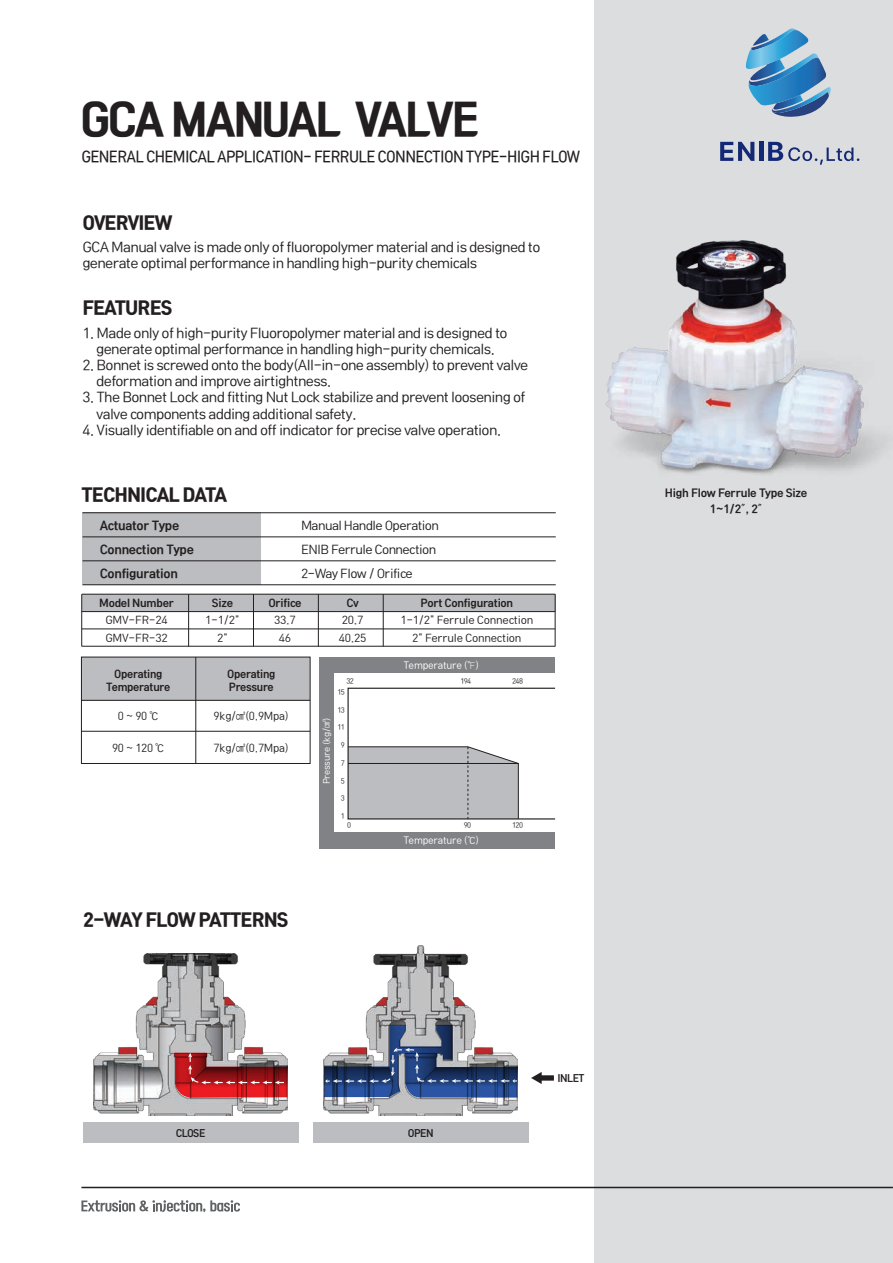
<style>
.page{position:relative;width:893px;height:1263px;background:#fff}
.page>*{position:absolute;margin:0;border:0;box-sizing:border-box;transform-origin:0 0}
.t1{font:40.5px "Korean BLACK B";letter-spacing:-.02em;color:#231f20}
.t2{font:18px "SC Godic EB";letter-spacing:-.05em;color:#231f20}
.t3{font:15px "SC Godic M";letter-spacing:-.05em;color:#231f20;scale:.91 1}
.t4{font:13.5px/16.2px "SC Godic L";letter-spacing:-.05em;color:#231f20}
.t5{font:12px/24px "SC Godic L";letter-spacing:-.05em;color:#231f20}
.t6{font:12px/24px "SC Godic B";letter-spacing:-.025em;color:#231f20}
.t7{font:10.8px/15.9px "SC Godic B";letter-spacing:-.025em;color:#231f20;text-align:center}
.t8{font:10.5px/17.2px "SC Godic L";letter-spacing:-.025em;color:#231f20;text-align:center}
.t9{font:10.5px/12.6px "SC Godic B";letter-spacing:-.025em;color:#231f20;text-align:center}
.t10{font:9.9px "SC Godic B";letter-spacing:-.055em;color:#231f20}
.t11{font:9.6px "SC Godic L";letter-spacing:-.025em;color:#fff}
.t12{font:8.7px "SC Godic L";letter-spacing:-.03em;color:#fff}
.t13{font:6.9px "SC Godic L";letter-spacing:-.075em;color:#231f20}
</style>
<div class="page">
<div style="left:594px;top:0;width:299px;height:1263px;background:#dcdddf"></div>
<hr style="left:81px;top:1187px;width:812px;height:1px;background:#231f20">
<svg style="left:81px;top:1200px;width:159px;height:12px"></svg>
<svg style="left:746px;top:28px;width:85px;height:89px"></svg>
<svg style="left:720px;top:142px;width:34px;height:19px"></svg>
<hr style="left:759px;top:142px;width:4px;height:19px;background:#142975">
<svg style="left:768px;top:142px;width:91px;height:23px"></svg>
<div style="left:83px;top:513px;width:178px;height:72px;background:#bcbdc0"></div>
<hr style="left:83px;top:537px;width:473px;height:1px;background:#231f20">
<hr style="left:83px;top:512px;width:473px;height:1px;background:#231f20">
<hr style="left:83px;top:561px;width:473px;height:1px;background:#231f20">
<hr style="left:83px;top:584px;width:473px;height:1px;background:#231f20">
<div style="left:82px;top:594px;width:473px;height:18px;background:#bcbdc0"></div>
<hr style="left:82px;top:629px;width:473px;height:1px;background:#231f20">
<hr style="left:82px;top:611px;width:473px;height:1px;background:#231f20">
<hr style="left:82px;top:646px;width:473px;height:1px;background:#231f20">
<hr style="left:82px;top:594px;width:473px;height:1px;background:#231f20">
<hr style="left:188px;top:594px;width:1px;height:52px;background:#231f20">
<hr style="left:81px;top:594px;width:1px;height:52px;background:#231f20">
<hr style="left:253px;top:594px;width:1px;height:52px;background:#231f20">
<hr style="left:318px;top:594px;width:1px;height:52px;background:#231f20">
<hr style="left:383px;top:594px;width:1px;height:52px;background:#231f20">
<hr style="left:555px;top:594px;width:1px;height:52px;background:#231f20">
<div style="left:319px;top:657px;width:236px;height:192px;background:#808285"></div>
<div style="left:334px;top:674px;width:221px;height:158px;background:#fff"></div>
<svg style="left:349px;top:746px;width:170px;height:71px;background:#b9b9bc"></svg>
<div style="left:347px;top:688px;width:209px;height:131px;border:1px solid #231f20"></div>
<div style="left:81px;top:657px;width:229px;height:43px;background:#bcbdc0"></div>
<div style="left:81px;top:657px;width:229px;height:107px;border:1px solid #231f20"></div>
<hr style="left:196px;top:657px;width:1px;height:106px;background:#231f20">
<hr style="left:81px;top:700px;width:229px;height:1px;background:#231f20">
<hr style="left:81px;top:731px;width:229px;height:1px;background:#231f20">
<div style="left:540px;top:1075px;width:14px;height:5px;background:#231f20"></div>
<svg style="left:531px;top:1072px;width:11px;height:12px"></svg>
<img style="left:94px;top:954px;width:194px;height:161px">
<img style="left:324px;top:945px;width:194px;height:170px">
<div style="left:83px;top:1123px;width:216px;height:20px;background:#bcbdc0"></div>
<div style="left:313px;top:1123px;width:216px;height:20px;background:#bcbdc0"></div>
<svg style="left:174px;top:1053px;width:113px;height:45px;background:#ac3f42"></svg>
<svg style="left:324px;top:1025px;width:193px;height:72px"></svg>
<img style="left:605px;top:240px;width:279px;height:234px">
<h1 class="t1" style="left:81px;top:98px;width:398px">GCA MANUAL VALVE</h1>
<p class="t3" style="left:81px;top:149px;width:550px">GENERAL CHEMICAL APPLICATION- FERRULE CONNECTION TYPE-HIGH FLOW</p>
<h2 class="t2" style="left:82px;top:213px;width:91px">OVERVIEW</h2>
<p class="t4" style="left:82px;top:239px;width:460px">GCA Manual valve is made only of fluoropolymer material and is designed to generate optimal performance in handling high-purity chemicals</p>
<h2 class="t2" style="left:82px;top:298px;width:92px">FEATURES</h2>
<p class="t4" style="left:82px;top:325px;width:427px;text-align:center">1. Made only of high-purity Fluoropolymer material and is designed to generate optimal performance in handling high-purity chemicals.</p>
<p class="t4" style="left:96px;top:357px;width:434px;text-indent:-14px">2. Bonnet is screwed onto the body(All-in-one assembly) to prevent valve deformation and improve airtightness.</p>
<p class="t4" style="left:96px;top:389px;width:431px;text-indent:-14px">3. The Bonnet Lock and fitting Nut Lock stabilize and prevent loosening of valve components adding additional safety.</p>
<p class="t4" style="left:82px;top:422px;width:421px">4. Visually identifiable on and off indicator for precise valve operation.</p>
<h2 class="t2" style="left:82px;top:485px;width:147px">TECHNICAL DATA</h2>
<p class="t6" style="left:100px;top:513px;width:96px">Actuator Type<br>Connection Type<br>Configuration</p>
<p class="t5" style="left:301px;top:513px;width:139px">Manual Handle Operation<br>ENIB Ferrule Connection<br>2-Way Flow / Orifice</p>
<p class="t8" style="left:205px;top:612px;width:36px">1-1/2"<br>2"</p>
<p class="t8" style="left:274px;top:612px;width:23px">33.7<br>46</p>
<p class="t8" style="left:339px;top:612px;width:29px;text-align:left">20.7<br>40.25</p>
<p class="t9" style="left:212px;top:597px;width:23px">Size</p>
<p class="t9" style="left:99px;top:597px;width:76px">Model Number</p>
<p class="t9" style="left:268px;top:597px;width:35px">Orifice</p>
<p class="t9" style="left:346px;top:597px;width:14px">Cv</p>
<p class="t9" style="left:420px;top:597px;width:94px">Port Configuration</p>
<p class="t8" style="left:400px;top:612px;width:134px">1-1/2" Ferrule Connection<br>2" Ferrule Connection</p>
<p class="t8" style="left:105px;top:612px;width:64px;text-align:left">GMV-FR-24<br>GMV-FR-32</p>
<p class="t9" style="left:106px;top:668px;width:65px">Operating<br>Temperature</p>
<p class="t8" style="left:118px;top:707px;width:42px">0 ~ 90 ℃</p>
<p class="t9" style="left:227px;top:668px;width:50px;text-align:left">Operating<br>Pressure</p>
<p class="t8" style="left:214px;top:707px;width:77px">9kg/㎠(0.9Mpa)</p>
<p class="t8" style="left:112px;top:739px;width:54px">90 ~ 120 ℃</p>
<p class="t8" style="left:214px;top:739px;width:77px">7kg/㎠(0.7Mpa)</p>
<h2 class="t2" style="left:83px;top:910px;width:207px">2-WAY FLOW PATTERNS</h2>
<p class="t11" style="left:404px;top:660px;width:77px">Temperature (℉)</p>
<p class="t13" style="left:346px;top:677px;width:9px">32</p>
<p class="t13" style="left:460px;top:677px;width:12px">194</p>
<p class="t13" style="left:512px;top:677px;width:12px">248</p>
<p class="t13" style="left:337px;top:688px;width:9px">15</p>
<p class="t13" style="left:337px;top:706px;width:9px">13</p>
<p class="t13" style="left:337px;top:724px;width:9px">11</p>
<p class="t13" style="left:341px;top:741px;width:5px">9</p>
<p class="t13" style="left:341px;top:759px;width:5px">7</p>
<p class="t13" style="left:341px;top:777px;width:5px">5</p>
<p class="t13" style="left:341px;top:794px;width:5px">3</p>
<p class="t13" style="left:341px;top:812px;width:5px">1</p>
<p class="t12" style="left:322px;top:784px;width:69px;rotate:-90deg">Pressure (kg/㎠)</p>
<p class="t13" style="left:347px;top:821px;width:5px">0</p>
<p class="t13" style="left:464px;top:821px;width:9px">90</p>
<p class="t13" style="left:512px;top:821px;width:12px">120</p>
<p class="t11" style="left:404px;top:835px;width:77px">Temperature (℃)</p>
<p class="t10" style="left:176px;top:1128px;width:31px">CLOSE</p>
<p class="t10" style="left:408px;top:1128px;width:27px">OPEN</p>
<p class="t10" style="left:557px;top:1073px;width:29px">INLET</p>
<p class="t7" style="left:665px;top:485px;width:144px">High Flow Ferrule Type Size<br>1~1/2″, 2″</p>
</div>
